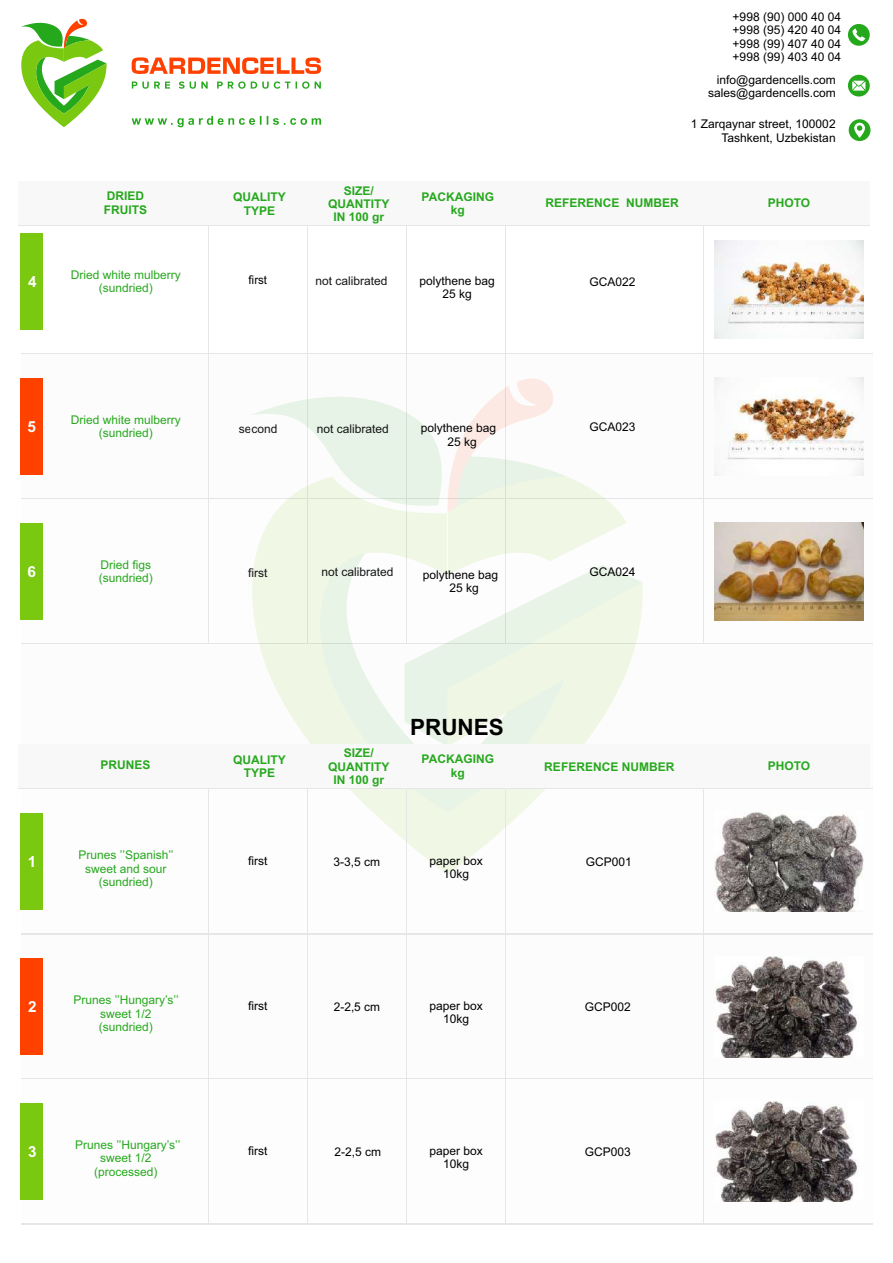
<style>
.page{position:relative;width:893px;height:1263px;background:#fff}
.page>*{position:absolute;margin:0;border:0;box-sizing:border-box;transform-origin:0 0}
.t1{font:700 22.5px "Arial";color:#000}
.t2{font:700 15.3px "Arial";color:#fff}
.t3{font:12px/13.4px "Arial";color:#000;text-align:center}
.t4{font:12px/13.4px "Arial";color:#26a81d;text-align:center}
.t5{font:700 12px/13.4px "Arial";color:#26a81d;text-align:center}
.t6{font:12px "Arial";color:#151616}
.t7{font:12px "Arial";color:#000;scale:.95 1}
</style>
<div class="page">
<div style="left:18px;top:181px;width:851px;height:44px;background:#f8f8f8"></div>
<div style="left:849px;top:119px;width:21px;height:22px;background:#26a81d;border-radius:50%"></div>
<svg style="left:854px;top:123px;width:11px;height:15px"></svg>
<div style="left:848px;top:24px;width:22px;height:22px;background:#26a81d;border-radius:50%"></div>
<svg style="left:852px;top:29px;width:13px;height:12px"></svg>
<svg style="left:848px;top:75px;width:22px;height:22px"></svg>
<svg style="left:852px;top:81px;width:13px;height:10px"></svg>
<svg style="left:132px;top:116px;width:189px;height:11px"></svg>
<svg style="left:21px;top:18px;width:86px;height:109px"></svg>
<img style="left:132px;top:57px;width:189px;height:17px">
<svg style="left:132px;top:81px;width:189px;height:8px"></svg>
<hr style="left:18px;top:226px;width:851px;height:1px;background:#e6e6e6">
<div style="left:21px;top:233px;width:22px;height:97px;background:#7ac80f"></div>
<div style="left:21px;top:378px;width:22px;height:97px;background:#ff4100"></div>
<hr style="left:21px;top:354px;width:851px;height:1px;background:#e6e6e6">
<div style="left:21px;top:523px;width:22px;height:96px;background:#7ac80f"></div>
<hr style="left:21px;top:498px;width:851px;height:1px;background:#e6e6e6">
<hr style="left:21px;top:644px;width:851px;height:1px;background:#e6e6e6">
<hr style="left:21px;top:788px;width:851px;height:1px;background:#e6e6e6">
<hr style="left:21px;top:1078px;width:851px;height:1px;background:#e6e6e6">
<hr style="left:208px;top:226px;width:1px;height:418px;background:#e6e6e6">
<hr style="left:307px;top:226px;width:1px;height:418px;background:#e6e6e6">
<hr style="left:406px;top:226px;width:1px;height:418px;background:#e6e6e6">
<hr style="left:505px;top:226px;width:1px;height:418px;background:#e6e6e6">
<hr style="left:704px;top:226px;width:1px;height:418px;background:#e6e6e6">
<img style="left:715px;top:378px;width:149px;height:97px">
<hr style="left:21px;top:353px;width:851px;height:1px;background:#e6e6e6">
<hr style="left:21px;top:499px;width:851px;height:1px;background:#e6e6e6">
<img style="left:715px;top:241px;width:149px;height:97px">
<img style="left:715px;top:522px;width:149px;height:98px">
<svg style="left:251px;top:378px;width:316px;height:99px"></svg>
<svg style="left:242px;top:477px;width:401px;height:398px"></svg>
<div style="left:18px;top:744px;width:851px;height:44px;background:#f8f8f8"></div>
<hr style="left:18px;top:788px;width:851px;height:1px;background:#e6e6e6">
<hr style="left:208px;top:789px;width:1px;height:435px;background:#e6e6e6">
<hr style="left:307px;top:789px;width:1px;height:435px;background:#e6e6e6">
<hr style="left:406px;top:789px;width:1px;height:435px;background:#e6e6e6">
<hr style="left:505px;top:789px;width:1px;height:435px;background:#e6e6e6">
<hr style="left:704px;top:789px;width:1px;height:435px;background:#e6e6e6">
<div style="left:21px;top:813px;width:22px;height:97px;background:#7ac80f"></div>
<hr style="left:21px;top:789px;width:851px;height:1px;background:#e6e6e6">
<div style="left:21px;top:958px;width:22px;height:97px;background:#ff4100"></div>
<hr style="left:21px;top:934px;width:851px;height:1px;background:#e6e6e6">
<div style="left:21px;top:1103px;width:22px;height:97px;background:#7ac80f"></div>
<hr style="left:21px;top:1079px;width:851px;height:1px;background:#e6e6e6">
<hr style="left:21px;top:1224px;width:851px;height:1px;background:#e6e6e6">
<img style="left:715px;top:956px;width:144px;height:101px">
<img style="left:715px;top:1101px;width:144px;height:101px">
<img style="left:715px;top:811px;width:149px;height:101px">
<p class="t3" style="left:733px;top:12px;width:110px;text-align:justify">+998 (90) 000 40 04 +998 (95) 420 40 04 +998 (99) 407 40 04 +998 (99) 403 40 04</p>
<p class="t3" style="left:708px;top:74px;width:129px;text-align:right">info@gardencells.com sales@gardencells.com</p>
<p class="t3" style="left:691px;top:119px;width:146px;text-align:right">1 Zarqaynar street, 100002<br>Tashkent, Uzbekistan</p>
<p class="t5" style="left:104px;top:191px;width:45px;text-align:left">DRIED<br>FRUITS</p>
<p class="t5" style="left:233px;top:191px;width:54px">QUALITY<br>TYPE</p>
<p class="t5" style="left:328px;top:185px;width:63px">SIZE/<br>QUANTITY<br>IN 100 gr</p>
<p class="t5" style="left:422px;top:191px;width:74px">PACKAGING kg</p>
<p class="t5" style="left:545px;top:198px;width:135px">REFERENCE NUMBER</p>
<p class="t5" style="left:768px;top:197px;width:44px">PHOTO</p>
<p class="t2" style="left:28px;top:276px;width:10px">4</p>
<p class="t4" style="left:71px;top:269px;width:112px">Dried white mulberry (sundried)</p>
<p class="t7" style="left:249px;top:275px;width:21px">first</p>
<p class="t3" style="left:419px;top:275px;width:77px">polythene bag<br>25 kg</p>
<p class="t3" style="left:589px;top:276px;width:48px">GCA022</p>
<p class="t6" style="left:315px;top:276px;width:74px">not calibrated</p>
<p class="t2" style="left:28px;top:420px;width:10px">5</p>
<p class="t4" style="left:71px;top:414px;width:112px">Dried white mulberry (sundried)</p>
<p class="t3" style="left:589px;top:421px;width:48px">GCA023</p>
<p class="t6" style="left:239px;top:425px;width:40px">second</p>
<p class="t6" style="left:317px;top:424px;width:74px">not calibrated</p>
<p class="t3" style="left:447px;top:423px;width:50px;text-align:left;text-indent:-27px">polythene bag<br>25 kg</p>
<p class="t2" style="left:28px;top:566px;width:10px">6</p>
<p class="t4" style="left:99px;top:559px;width:56px;text-align:left">Dried figs (sundried)</p>
<p class="t3" style="left:589px;top:566px;width:48px">GCA024</p>
<p class="t6" style="left:248px;top:568px;width:21px">first</p>
<p class="t6" style="left:321px;top:567px;width:74px">not calibrated</p>
<p class="t3" style="left:449px;top:569px;width:50px;text-align:left;text-indent:-27px">polythene bag<br>25 kg</p>
<h1 class="t1" style="left:410px;top:718px;width:95px">PRUNES</h1>
<p class="t5" style="left:100px;top:760px;width:52px">PRUNES</p>
<p class="t5" style="left:233px;top:754px;width:54px">QUALITY<br>TYPE</p>
<p class="t5" style="left:328px;top:747px;width:63px">SIZE/<br>QUANTITY<br>IN 100 gr</p>
<p class="t5" style="left:422px;top:753px;width:74px">PACKAGING kg</p>
<p class="t5" style="left:544px;top:761px;width:131px">REFERENCE NUMBER</p>
<p class="t5" style="left:768px;top:760px;width:44px">PHOTO</p>
<p class="t2" style="left:28px;top:856px;width:10px">1</p>
<p class="t4" style="left:79px;top:849px;width:96px">Prunes ’’Spanish’’ sweet and sour (sundried)</p>
<p class="t3" style="left:248px;top:855px;width:21px">first</p>
<p class="t3" style="left:333px;top:856px;width:48px">3-3,5 cm</p>
<p class="t3" style="left:430px;top:855px;width:55px">paper box<br>10kg</p>
<p class="t3" style="left:586px;top:856px;width:48px">GCP001</p>
<p class="t2" style="left:28px;top:1001px;width:10px">2</p>
<p class="t4" style="left:73px;top:994px;width:107px">Prunes ’’Hungary’s’’ sweet 1/2 (sundried)</p>
<p class="t3" style="left:248px;top:1000px;width:21px">first</p>
<p class="t3" style="left:334px;top:1002px;width:48px">2-2,5 cm</p>
<p class="t3" style="left:430px;top:1000px;width:55px">paper box<br>10kg</p>
<p class="t3" style="left:585px;top:1001px;width:48px">GCP002</p>
<p class="t2" style="left:28px;top:1146px;width:10px">3</p>
<p class="t4" style="left:75px;top:1139px;width:107px">Prunes ’’Hungary’s’’ sweet 1/2 (processed)</p>
<p class="t3" style="left:248px;top:1145px;width:21px">first</p>
<p class="t3" style="left:334px;top:1146px;width:48px">2-2,5 cm</p>
<p class="t3" style="left:430px;top:1145px;width:55px">paper box<br>10kg</p>
<p class="t3" style="left:585px;top:1146px;width:48px">GCP003</p>
</div>
